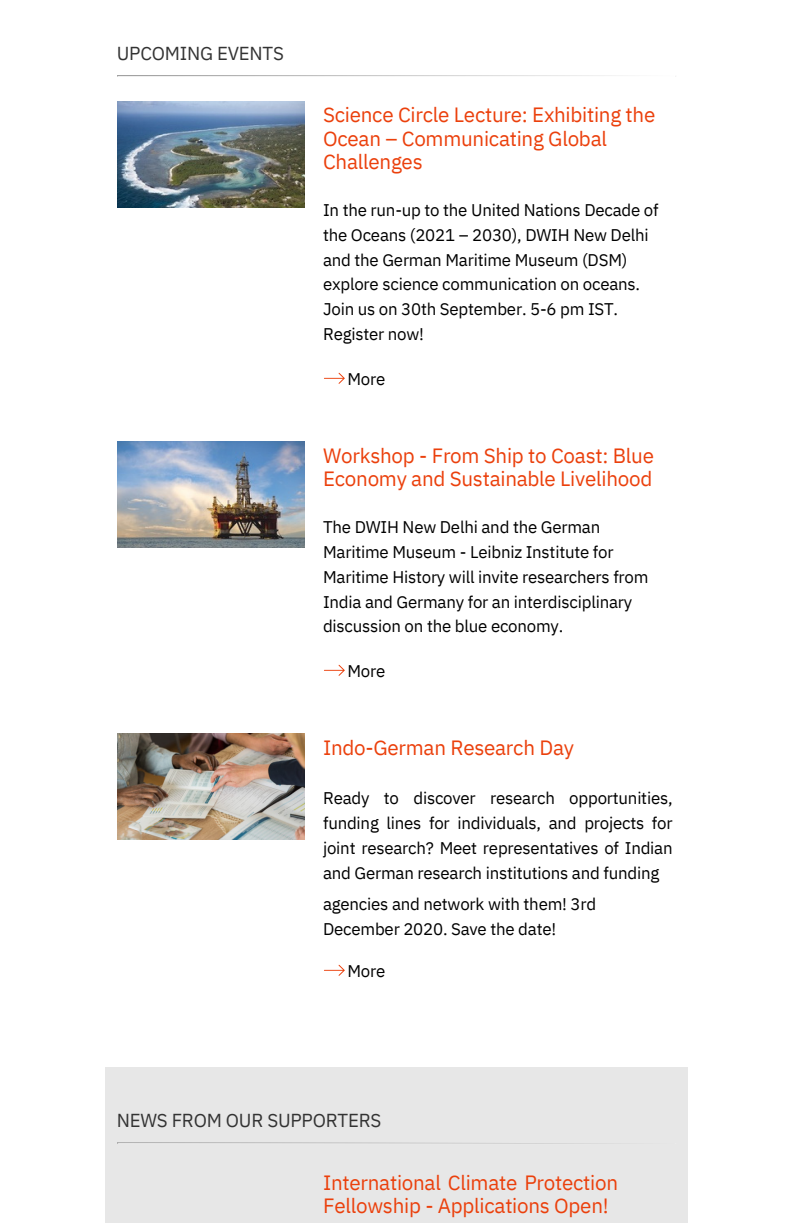
<style>
.page{position:relative;width:792px;height:1224px;background:#fff}
.page>*{position:absolute;margin:0;border:0;box-sizing:border-box;transform-origin:0 0}
.t1{font:20.6px/23.2px "IBM Plex Sans";letter-spacing:-.015em;color:#eb400c}
.t2{font:18.8px "IBM Plex Sans";letter-spacing:-.015em;color:#333}
.t3{font:16.9px/24.8px "IBM Plex Sans";letter-spacing:-.015em;color:#000}
</style>
<div class="page">
<svg style="left:117px;top:75px;width:559px;height:2px"></svg>
<div style="left:106px;top:1067px;width:581px;height:156px;background:#e7e7e7"></div>
<svg style="left:117px;top:1142px;width:481px;height:2px"></svg>
<img style="left:117px;top:101px;width:188px;height:106px">
<img style="left:324px;top:372px;width:21px;height:12px">
<img style="left:117px;top:442px;width:188px;height:105px">
<img style="left:324px;top:664px;width:21px;height:11px">
<img style="left:117px;top:733px;width:188px;height:106px">
<img style="left:324px;top:964px;width:21px;height:11px">
<p class="t2" style="left:117px;top:41px;width:169px">UPCOMING EVENTS</p>
<p class="t1" style="left:323px;top:103px;width:334px">Science Circle Lecture: Exhibiting the<br>Ocean – Communicating Global<br>Challenges</p>
<p class="t3" style="left:323px;top:197px;width:337px">In the run-up to the United Nations Decade of the Oceans (2021 – 2030), DWIH New Delhi and the German Maritime Museum (DSM) explore science communication on oceans.<br>Join us on 30th September. 5-6 pm IST.<br>Register now!</p>
<h2 class="t3" style="left:348px;top:366px;width:39px">More</h2>
<p class="t1" style="left:323px;top:444px;width:333px">Workshop - From Ship to Coast: Blue<br>Economy and Sustainable Livelihood</p>
<p class="t3" style="left:323px;top:515px;width:327px">The DWIH New Delhi and the German Maritime Museum - Leibniz Institute for Maritime History will invite researchers from India and Germany for an interdisciplinary discussion on the blue economy.</p>
<p class="t3" style="left:348px;top:658px;width:39px">More</p>
<p class="t1" style="left:323px;top:736px;width:252px">Indo-German Research Day</p>
<p class="t3" style="left:323px;top:786px;width:351px;text-align:justify">Ready to discover research opportunities, funding lines for individuals, and projects for joint research? Meet representatives of Indian and German research institutions and funding</p>
<p class="t3" style="left:323px;top:891px;width:275px">agencies and network with them! 3rd</p>
<p class="t3" style="left:323px;top:916px;width:235px">December 2020. Save the date!</p>
<h1 class="t3" style="left:348px;top:958px;width:39px">More</h1>
<h2 class="t2" style="left:117px;top:1108px;width:266px">NEWS FROM OUR SUPPORTERS</h2>
<h2 class="t1" style="left:323px;top:1170px;width:297px">International Climate Protection<br>Fellowship - Applications Open!</h2>
</div>
